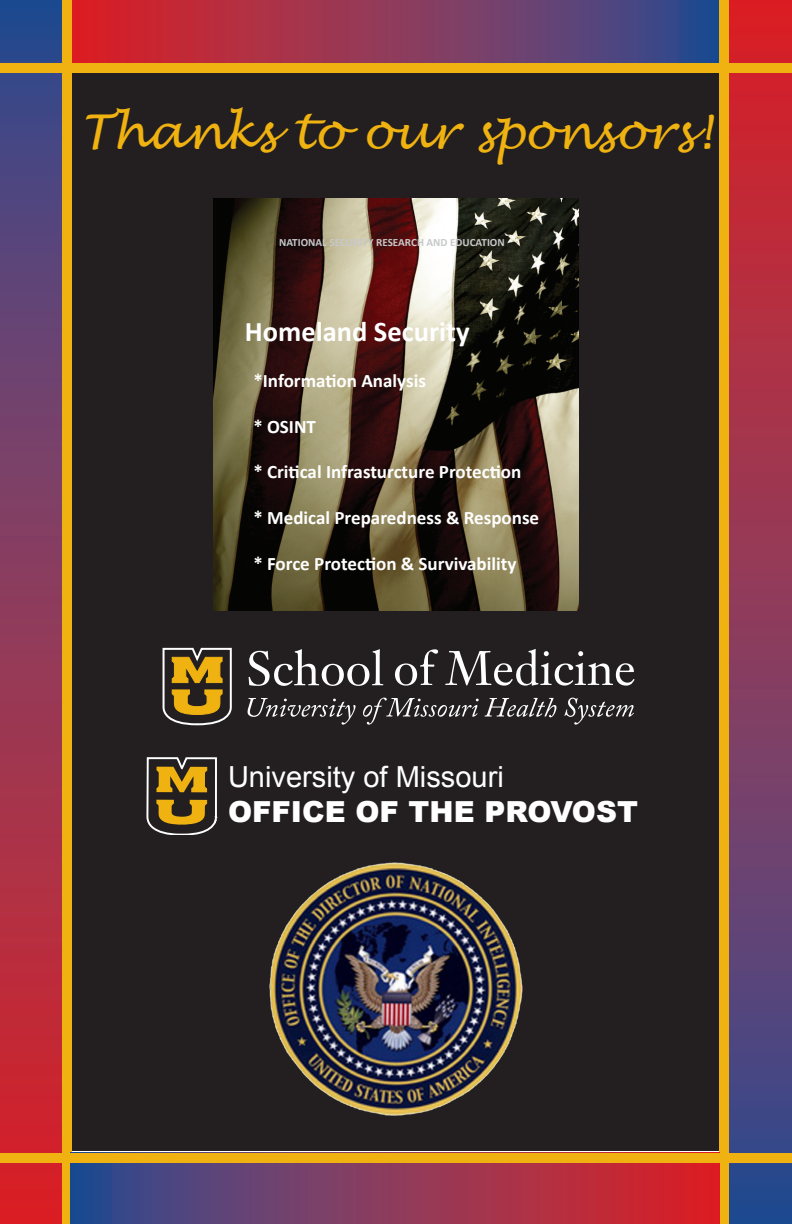
<style>
.page{position:relative;width:792px;height:1224px;background:#fff}
.page>*{position:absolute;margin:0;border:0;box-sizing:border-box;transform-origin:0 0}
.Leading{font:italic 48px "Lucida Handwriting";color:#efb211}
.t1{font:29px/34.8px "Arial";color:#fff}
.t2{font:700 28.6px "Calibri";color:#fff}
.t3{font:700 19px "Calibri";color:#fff}
.t4{font:700 11.2px "Calibri";color:#c7c8ca}
.s1{font-weight:900}
</style>
<div class="page">
<div style="left:73px;top:73px;width:646px;height:1078px;background:#231f20"></div>
<svg style="left:0;top:0;width:62px;height:1224px;background:#89385a"></svg>
<svg style="left:72px;top:0;width:647px;height:63px;background:#89385a"></svg>
<div style="left:62px;top:0;width:10px;height:1224px;background:#efb211"></div>
<svg style="left:729px;top:0;width:63px;height:1224px;background:#8a385a"></svg>
<div style="left:719px;top:0;width:10px;height:1224px;background:#efb211"></div>
<div style="left:0;top:63px;width:792px;height:10px;background:#efb211"></div>
<svg style="left:71px;top:1162px;width:649px;height:62px;background:#8a3a59"></svg>
<div style="left:0;top:1153px;width:792px;height:9px;background:#efb211"></div>
<img style="left:269px;top:862px;width:254px;height:254px">
<img style="left:214px;top:198px;width:364px;height:413px">
<svg style="left:162px;top:647px;width:70px;height:79px"></svg>
<svg style="left:248px;top:698px;width:108px;height:27px"></svg>
<svg style="left:363px;top:698px;width:116px;height:27px"></svg>
<svg style="left:485px;top:698px;width:71px;height:19px"></svg>
<svg style="left:564px;top:698px;width:70px;height:27px"></svg>
<svg style="left:249px;top:649px;width:134px;height:37px"></svg>
<svg style="left:395px;top:649px;width:43px;height:37px"></svg>
<svg style="left:445px;top:649px;width:189px;height:37px"></svg>
<svg style="left:146px;top:757px;width:72px;height:78px"></svg>
<p class="Leading" style="left:80px;top:103px;width:634px">Thanks to our sponsors!</p>
<p class="t4" style="left:279px;top:235px;width:227px">NATIONAL SECURITY RESEARCH AND EDUCATION</p>
<p class="t2" style="left:245px;top:314px;width:226px">Homeland Security</p>
<p class="t3" style="left:253px;top:369px;width:174px">*Information Analysis</p>
<p class="t3" style="left:253px;top:414px;width:64px">* OSINT</p>
<p class="t3" style="left:253px;top:460px;width:270px">* Critical Infrasturcture Protection</p>
<p class="t3" style="left:253px;top:506px;width:287px">* Medical Preparedness &amp; Response</p>
<p class="t3" style="left:253px;top:552px;width:265px">* Force Protection &amp; Survivability</p>
<p class="t1" style="left:228px;top:760px;width:412px">University of Missouri<br><span class="s1">OFFICE OF THE PROVOST</span></p>
</div>
